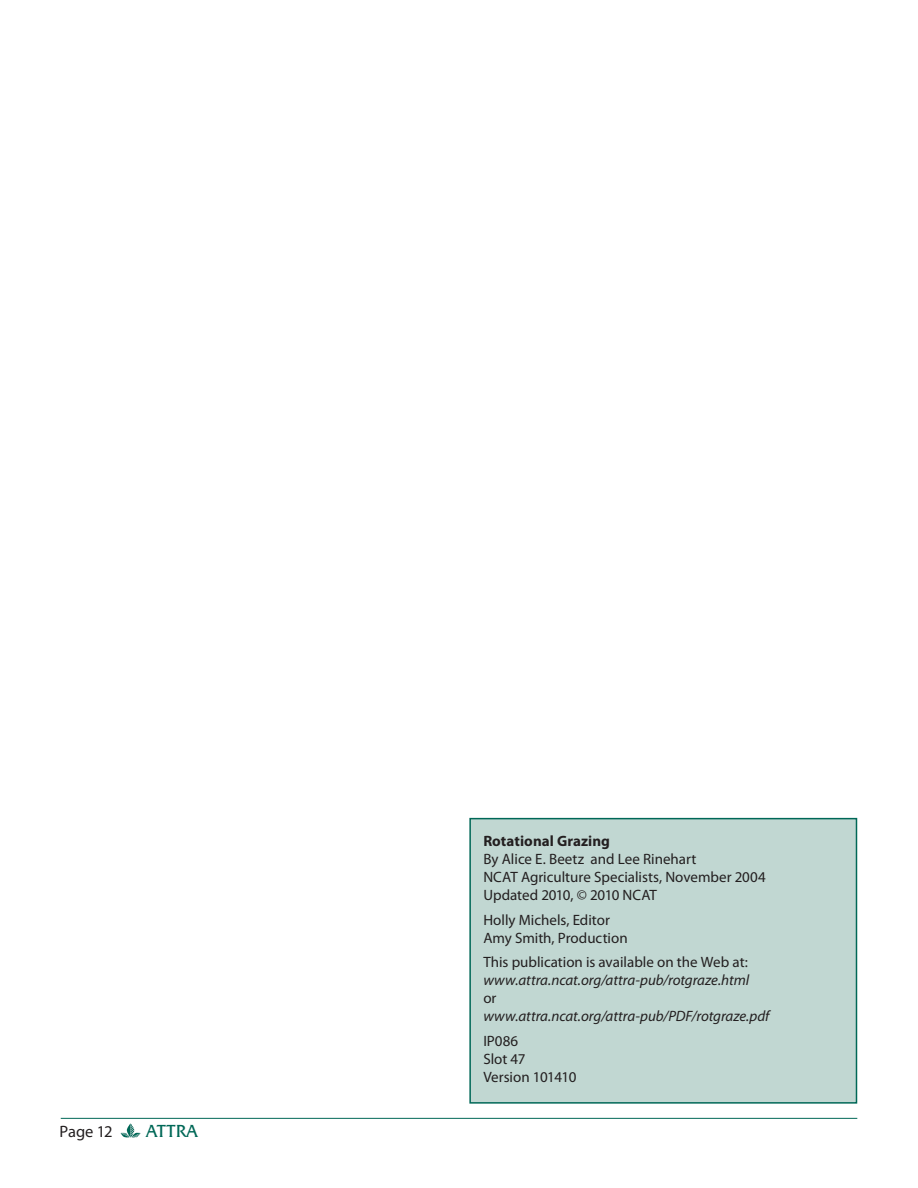
<style>
.page{position:relative;width:918px;height:1188px;background:#fff}
.page>*{position:absolute;margin:0;border:0;box-sizing:border-box;transform-origin:0 0}
.t1{font:18px "Friz Quadrata IT Cby BT";letter-spacing:-.01em;color:#006857}
.t2{font:16.5px "Myriad Pro";letter-spacing:-.01em;color:#231f20}
.t3{font:15px/18px "Myriad Pro";color:#231f20}
.t4{font:italic 15px "Myriad Pro";letter-spacing:-.005em;color:#231f20}
.t5{font:700 15px "Myriad Pro";letter-spacing:.005em;color:#231f20}
</style>
<div class="page">
<hr style="left:61px;top:1118px;width:796px;height:1px;background:#006857">
<svg style="left:121px;top:1124px;width:20px;height:14px"></svg>
<div style="left:470px;top:819px;width:386px;height:284px;background:#c1d7d2"></div>
<div style="left:469px;top:818px;width:388px;height:286px;border:2px solid #006857"></div>
<p class="t2" style="left:60px;top:1126px;width:55px">Page 12</p>
<p class="t1" style="left:146px;top:1120px;width:53px">ATTRA</p>
<p class="t5" style="left:483px;top:835px;width:128px">Rotational Grazing</p>
<p class="t3" style="left:483px;top:851px;width:284px">By Alice E. Beetz and Lee Rinehart<br>NCAT Agriculture Specialists, November 2004<br>Updated 2010, © 2010 NCAT</p>
<p class="t3" style="left:483px;top:912px;width:146px">Holly Michels, Editor<br>Amy Smith, Production</p>
<p class="t3" style="left:483px;top:955px;width:266px">This publication is available on the Web at:</p>
<p class="t4" style="left:483px;top:975px;width:267px">www.attra.ncat.org/attra-pub/rotgraze.html</p>
<p class="t3" style="left:483px;top:991px;width:15px">or</p>
<p class="t4" style="left:483px;top:1011px;width:288px">www.attra.ncat.org/attra-pub/PDF/rotgraze.pdf</p>
<p class="t3" style="left:483px;top:1034px;width:95px">IP086<br>Slot 47<br>Version 101410</p>
</div>
